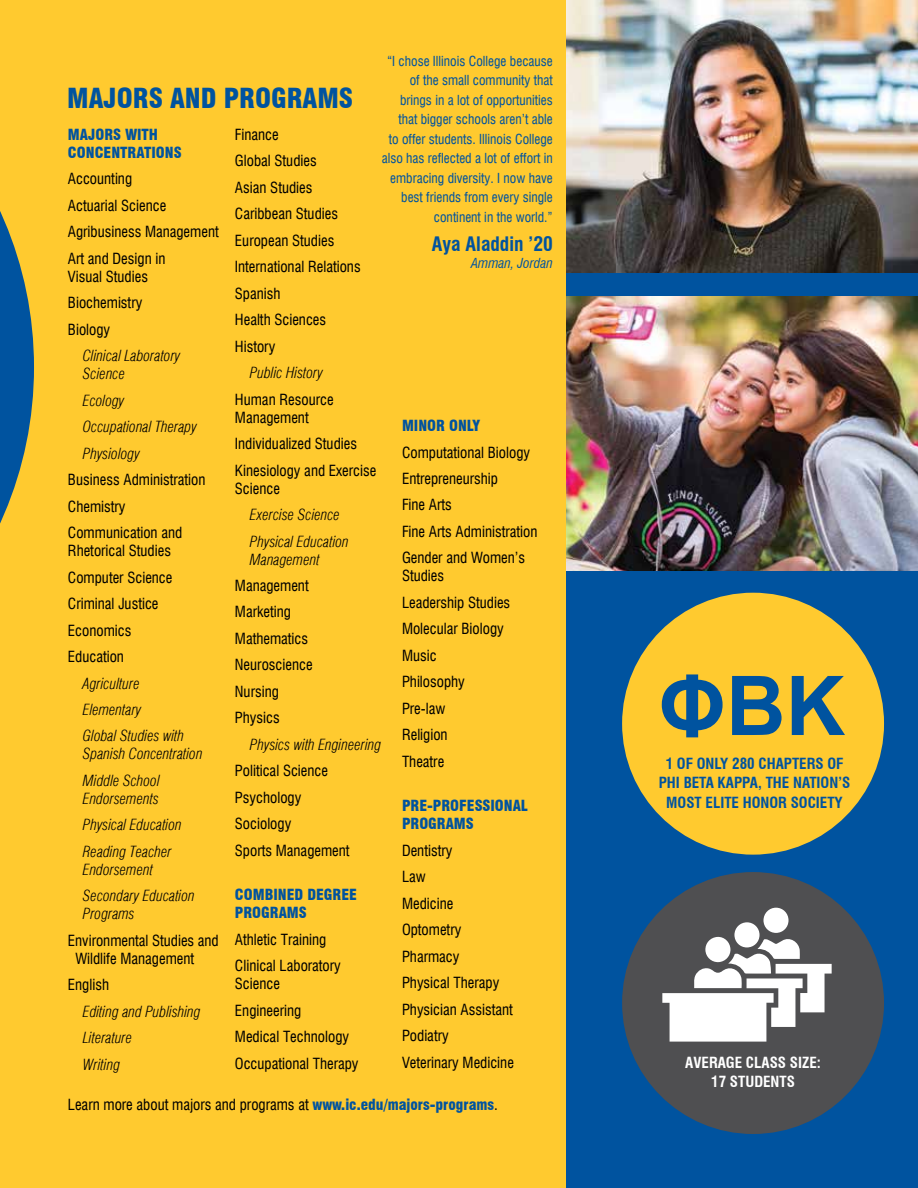
<style>
.page{position:relative;width:918px;height:1188px;background:#fff}
.page>*{position:absolute;margin:0;border:0;box-sizing:border-box;transform-origin:0 0}
.t1{font:700 82.5px "Arial";color:#00539f}
.t2{font:900 condensed 27px "Swiss 721 BT";color:#00539f}
.t3{font:700 condensed 19.5px "Swiss 721 BT";color:#00539f}
.t4{font:condensed 15px/26.4px "Swiss 721 BT";color:#000}
.t5{font:italic 300 condensed 15px/26.4px "Swiss 721 BT";color:#000}
.t6{font:900 condensed 15px/18px "Swiss 721 BT";color:#00539f}
.t7{font:700 condensed 15px/19.5px "Swiss 721 BT";color:#00539f;text-align:center}
.t8{font:700 condensed 15px/19.5px "Swiss 721 BT";color:#fff;text-align:center}
.t9{font:condensed 13.5px/19.5px "Swiss 721 BT";color:#00539f;text-align:right}
.t10{font:italic condensed 13.5px "Swiss 721 BT";color:#00539f}
.s1{font-weight:900;color:#00539f}
</style>
<div class="page">
<div style="left:0;top:0;width:616px;height:1188px;background:#ffca2f"></div>
<div style="left:566px;top:0;width:352px;height:1188px;background:#00539f"></div>
<div style="left:622px;top:872px;width:262px;height:262px;background:#4f4f51;border-radius:50%"></div>
<div style="left:622px;top:593px;width:262px;height:262px;background:#ffca2f;border-radius:50%"></div>
<img style="left:566px;top:296px;width:352px;height:275px">
<svg style="left:662px;top:936px;width:170px;height:106px"></svg>
<div style="left:705px;top:937px;width:26px;height:26px;background:#fff;border-radius:50%"></div>
<div style="left:734px;top:922px;width:26px;height:25px;background:#fff;border-radius:50%"></div>
<div style="left:763px;top:908px;width:26px;height:25px;background:#fff;border-radius:50%"></div>
<svg style="left:0;top:211px;width:34px;height:313px"></svg>
<img style="left:566px;top:0;width:352px;height:272px">
<p class="t9" style="left:382px;top:51px;width:173px">“I chose Illinois College because of the small community that brings in a lot of opportunities that bigger schools aren’t able<br>to offer students. Illinois College also has reflected a lot of effort in embracing diversity. I now have best friends from every single continent in the world.”</p>
<h3 class="t3" style="left:432px;top:232px;width:122px">Aya Aladdin ’20</h3>
<p class="t10" style="left:471px;top:255px;width:83px">Amman, Jordan</p>
<h2 class="t2" style="left:67px;top:82px;width:287px">MAJORS AND PROGRAMS</h2>
<p class="t6" style="left:68px;top:126px;width:115px">MAJORS WITH<br>CONCENTRATIONS</p>
<p class="t4" style="left:68px;top:166px;width:152px">Accounting<br>Actuarial Science<br>Agribusiness Management<br>Art and Design in</p>
<p class="t4" style="left:68px;top:263px;width:82px">Visual Studies<br>Biochemistry<br>Biology</p>
<p class="t5" style="left:83px;top:347px;width:99px;line-height:18px">Clinical Laboratory<br>Science</p>
<p class="t5" style="left:83px;top:387px;width:116px">Ecology<br>Occupational Therapy<br>Physiology</p>
<p class="t4" style="left:68px;top:467px;width:139px">Business Administration<br>Chemistry<br>Communication and</p>
<p class="t4" style="left:68px;top:537px;width:106px">Rhetorical Studies<br>Computer Science<br>Criminal Justice<br>Economics<br>Education</p>
<p class="t5" style="left:83px;top:670px;width:103px">Agriculture<br>Elementary<br>Global Studies with</p>
<p class="t5" style="left:83px;top:741px;width:121px">Spanish Concentration<br>Middle School</p>
<p class="t5" style="left:83px;top:785px;width:100px">Endorsements<br>Physical Education<br>Reading Teacher</p>
<p class="t5" style="left:83px;top:856px;width:113px">Endorsement<br>Secondary Education</p>
<p class="t5" style="left:83px;top:901px;width:53px">Programs</p>
<p class="t4" style="left:75px;top:931px;width:145px;line-height:18px;text-indent:-7px">Environmental Studies and<br>Wildlife Management</p>
<p class="t4" style="left:68px;top:972px;width:43px">English</p>
<p class="t5" style="left:83px;top:998px;width:119px">Editing and Publishing<br>Literature<br>Writing</p>
<p class="t4" style="left:235px;top:121px;width:127px">Finance<br>Global Studies<br>Asian Studies<br>Caribbean Studies<br>European Studies<br>International Relations<br>Spanish<br>Health Sciences<br>History</p>
<p class="t5" style="left:250px;top:360px;width:75px">Public History</p>
<p class="t4" style="left:235px;top:390px;width:100px;line-height:18px">Human Resource<br>Management</p>
<p class="t4" style="left:235px;top:430px;width:143px">Individualized Studies<br>Kinesiology and Exercise</p>
<p class="t4" style="left:235px;top:475px;width:47px">Science</p>
<p class="t5" style="left:250px;top:501px;width:100px">Exercise Science<br>Physical Education</p>
<p class="t5" style="left:250px;top:546px;width:71px">Management</p>
<p class="t4" style="left:235px;top:572px;width:79px">Management<br>Marketing<br>Mathematics<br>Neuroscience<br>Nursing<br>Physics</p>
<p class="t5" style="left:250px;top:731px;width:133px">Physics with Engineering</p>
<p class="t4" style="left:235px;top:758px;width:116px">Political Science<br>Psychology<br>Sociology<br>Sports Management</p>
<p class="t6" style="left:235px;top:886px;width:123px">COMBINED DEGREE<br>PROGRAMS</p>
<p class="t4" style="left:235px;top:926px;width:107px">Athletic Training<br>Clinical Laboratory</p>
<p class="t4" style="left:235px;top:971px;width:125px">Science<br>Engineering<br>Medical Technology<br>Occupational Therapy</p>
<p class="t6" style="left:402px;top:417px;width:80px">MINOR ONLY</p>
<p class="t4" style="left:402px;top:439px;width:137px">Computational Biology<br>Entrepreneurship<br>Fine Arts<br>Fine Arts Administration<br>Gender and Women’s</p>
<p class="t4" style="left:402px;top:563px;width:110px">Studies<br>Leadership Studies<br>Molecular Biology<br>Music<br>Philosophy<br>Pre-law<br>Religion<br>Theatre</p>
<p class="t6" style="left:402px;top:797px;width:127px">PRE-PROFESSIONAL<br>PROGRAMS</p>
<p class="t4" style="left:402px;top:837px;width:113px">Dentistry<br>Law<br>Medicine<br>Optometry<br>Pharmacy<br>Physical Therapy<br>Physician Assistant<br>Podiatry<br>Veterinary Medicine</p>
<p class="t4" style="left:68px;top:1092px;width:431px">Learn more about majors and programs at <span class="s1">www.ic.edu/majors-programs</span>.</p>
<h1 class="t1" style="left:658px;top:652px;width:188px">ΦΒΚ</h1>
<p class="t7" style="left:659px;top:753px;width:193px">1 OF ONLY 280 CHAPTERS OF<br>PHI BETA KAPPA, THE NATION’S<br>MOST ELITE HONOR SOCIETY</p>
<p class="t8" style="left:685px;top:1053px;width:137px">AVERAGE CLASS SIZE:<br>17 STUDENTS</p>
</div>
